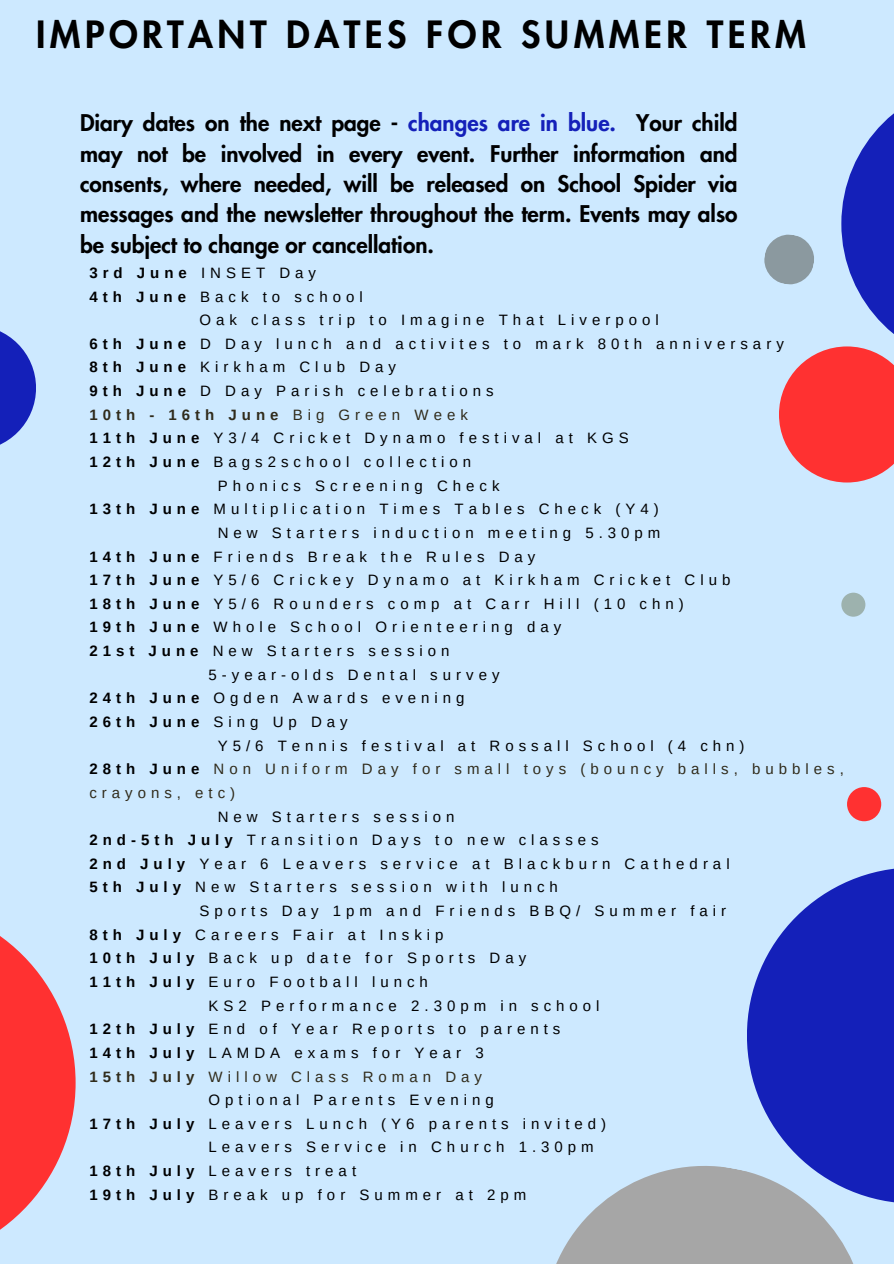
<style>
.page{position:relative;width:894px;height:1264px;background:#fff}
.page>*{position:absolute;margin:0;border:0;box-sizing:border-box;transform-origin:0 0}
.t1{font:800 36.75px "Futura LT Pro";letter-spacing:.125em;color:#000}
.t2{font:800 22.5px/30.3px "Futura LT Pro";color:#000;text-align:justify}
.t3{font:15px "Arimo";letter-spacing:.335em;color:#000}
.t4{font:15px/23.7px "Arimo";letter-spacing:.335em;color:#302b1b}
.t5{font:700 15px "Arimo";letter-spacing:.335em;color:#302b1b}
.s1{color:#1420b9}
.s2{font-weight:700}
.s3{font-weight:400}
.s4{font-weight:700;color:#000}
</style>
<div class="page">
<div style="left:0;top:0;width:893px;height:1263px;background:#cde9ff"></div>
<svg style="left:841px;top:114px;width:52px;height:220px;fill:#1420b9"></svg>
<svg style="left:0;top:936px;width:76px;height:294px;fill:#ff3131"></svg>
<div style="left:841px;top:592px;width:24px;height:24px;background:#9db2ae;border-radius:50%"></div>
<svg style="left:764px;top:234px;width:50px;height:51px"></svg>
<svg style="left:556px;top:1166px;width:297px;height:97px"></svg>
<svg style="left:779px;top:346px;width:114px;height:136px"></svg>
<div style="left:846px;top:787px;width:35px;height:34px;background:#ff3131;border-radius:50%"></div>
<svg style="left:746px;top:868px;width:147px;height:335px;fill:#1420b9"></svg>
<svg style="left:0;top:331px;width:36px;height:114px;fill:#1420b9"></svg>
<h1 class="t1" style="left:36px;top:18px;width:771px">IMPORTANT DATES FOR SUMMER TERM</h1>
<p class="t2" style="left:80px;top:109px;width:659px">Diary dates on the next page - <span class="s1">changes are in blue.</span> Your child may not be involved in every event. Further information and consents, where needed, will be released on School Spider via messages and the newsletter throughout the term. Events may also be subject to change or cancellation.</p>
<h2 class="t3" style="left:89px;top:264px;width:228px"><span class="s2">3rd June</span> INSET Day</h2>
<p class="t3" style="left:89px;top:288px;width:275px"><span class="s2">4th June</span> Back to school</p>
<p class="t3" style="left:199px;top:311px;width:460px">Oak class trip to Imagine That Liverpool</p>
<p class="t3" style="left:89px;top:335px;width:695px"><span class="s2">6th June</span> D Day lunch and activites to mark 80th anniversary</p>
<p class="t3" style="left:89px;top:359px;width:308px"><span class="s2">8th June</span> Kirkham Club Day</p>
<p class="t3" style="left:89px;top:382px;width:406px"><span class="s2">9th June</span> D Day Parish celebrations</p>
<p class="t5" style="left:89px;top:406px;width:380px">10th - 16th June <span class="s3">Big Green Week</span></p>
<p class="t3" style="left:89px;top:430px;width:540px"><span class="s2">11th June</span> Y3/4 Cricket Dynamo festival at KGS</p>
<p class="t3" style="left:89px;top:453px;width:383px"><span class="s2">12th June</span> Bags2school collection</p>
<p class="t3" style="left:218px;top:477px;width:283px">Phonics Screening Check</p>
<p class="t3" style="left:89px;top:500px;width:570px"><span class="s2">13th June</span> Multiplication Times Tables Check (Y4)</p>
<p class="t3" style="left:218px;top:524px;width:444px">New Starters induction meeting 5.30pm</p>
<p class="t3" style="left:89px;top:548px;width:447px"><span class="s2">14th June</span> Friends Break the Rules Day</p>
<p class="t3" style="left:89px;top:571px;width:642px"><span class="s2">17th June</span> Y5/6 Crickey Dynamo at Kirkham Cricket Club</p>
<p class="t3" style="left:89px;top:595px;width:595px"><span class="s2">18th June</span> Y5/6 Rounders comp at Carr Hill (10 chn)</p>
<p class="t3" style="left:89px;top:619px;width:473px"><span class="s2">19th June</span> Whole School Orienteering day</p>
<p class="t3" style="left:89px;top:642px;width:361px"><span class="s2">21st June</span> New Starters session</p>
<p class="t3" style="left:208px;top:666px;width:292px">5-year-olds Dental survey</p>
<p class="t3" style="left:89px;top:689px;width:376px"><span class="s2">24th June</span> Ogden Awards evening</p>
<p class="t3" style="left:89px;top:713px;width:260px"><span class="s2">26th June</span> Sing Up Day</p>
<p class="t3" style="left:218px;top:737px;width:528px">Y5/6 Tennis festival at Rossall School (4 chn)</p>
<p class="t4" style="left:89px;top:757px;width:755px"><span class="s4">28th June</span> Non Uniform Day for small toys (bouncy balls, bubbles, crayons, etc)</p>
<p class="t3" style="left:218px;top:808px;width:238px">New Starters session</p>
<p class="t3" style="left:89px;top:831px;width:510px"><span class="s2">2nd-5th July</span> Transition Days to new classes</p>
<p class="t3" style="left:89px;top:855px;width:641px"><span class="s2">2nd July</span> Year 6 Leavers service at Blackburn Cathedral</p>
<p class="t3" style="left:89px;top:878px;width:470px"><span class="s2">5th July</span> New Starters session with lunch</p>
<p class="t3" style="left:199px;top:902px;width:528px">Sports Day 1pm and Friends BBQ/ Summer fair</p>
<p class="t3" style="left:89px;top:926px;width:356px"><span class="s2">8th July</span> Careers Fair at Inskip</p>
<p class="t3" style="left:89px;top:949px;width:438px"><span class="s2">10th July</span> Back up date for Sports Day</p>
<p class="t3" style="left:89px;top:973px;width:340px"><span class="s2">11th July</span> Euro Football lunch</p>
<p class="t3" style="left:208px;top:997px;width:392px">KS2 Performance 2.30pm in school</p>
<p class="t3" style="left:89px;top:1020px;width:472px"><span class="s2">12th July</span> End of Year Reports to parents</p>
<p class="t3" style="left:89px;top:1044px;width:396px"><span class="s2">14th July</span> LAMDA exams for Year 3</p>
<p class="t4" style="left:89px;top:1064px;width:394px"><span class="s2">15th July</span> Willow Class Roman Day</p>
<p class="t3" style="left:208px;top:1091px;width:286px">Optional Parents Evening</p>
<p class="t3" style="left:89px;top:1115px;width:518px"><span class="s2">17th July</span> Leavers Lunch (Y6 parents invited)</p>
<p class="t3" style="left:208px;top:1138px;width:386px">Leavers Service in Church 1.30pm</p>
<p class="t3" style="left:89px;top:1162px;width:268px"><span class="s2">18th July</span> Leavers treat</p>
<p class="t3" style="left:89px;top:1186px;width:438px"><span class="s2">19th July</span> Break up for Summer at 2pm</p>
</div>
